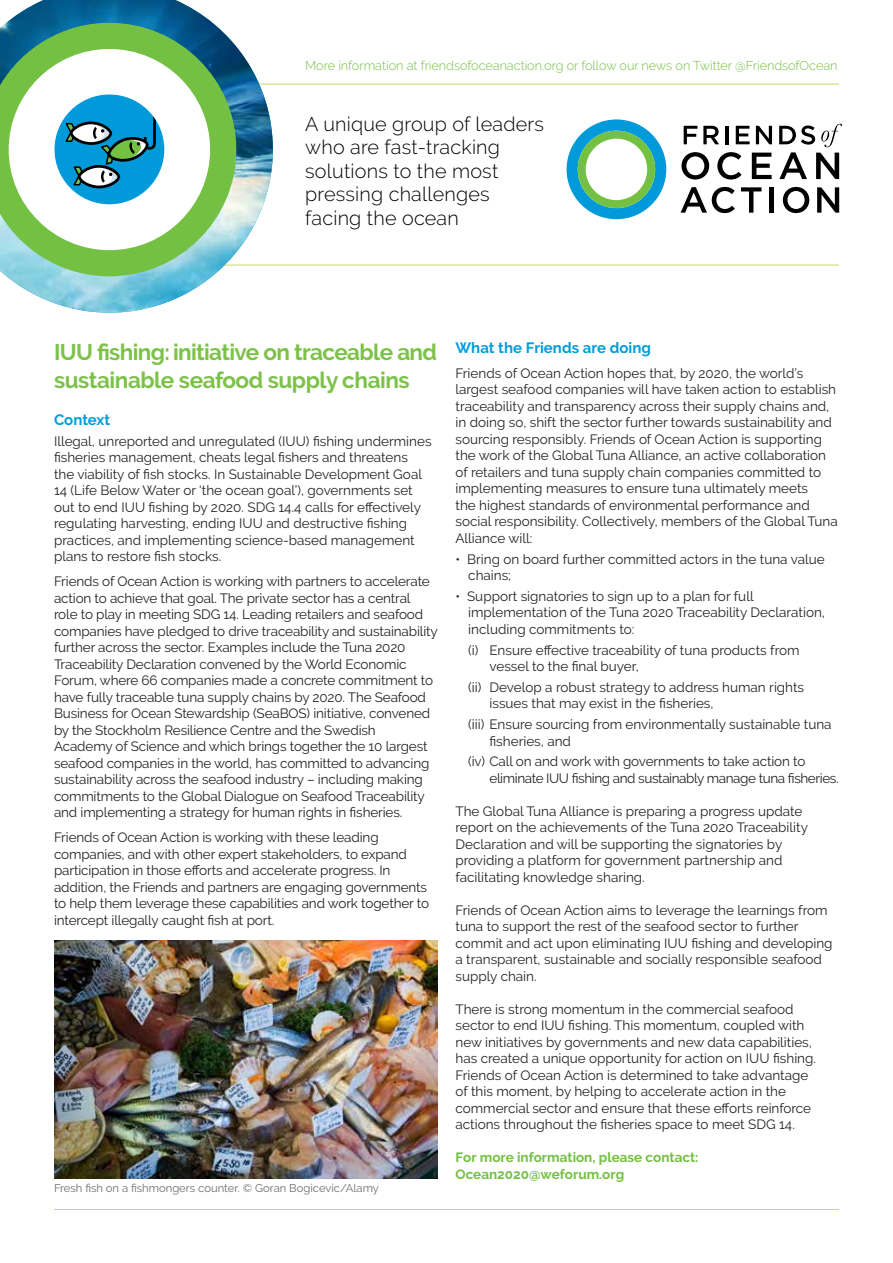
<style>
.page{position:relative;width:893px;height:1263px;background:#fff}
.page>*{position:absolute;margin:0;border:0;box-sizing:border-box;transform-origin:0 0}
.t1{font:700 22.5px/28.5px "Raleway";letter-spacing:-.03em;color:#7cc249}
.t2{font:300 19.8px/23.4px "Raleway";letter-spacing:.01em;color:#000}
.t3{font:700 15px "Raleway";color:#009ddb}
.t4{font:13.5px/16.5px "Raleway";color:#242324}
.t5{font:13.5px/16.5px "Raleway";letter-spacing:-.03em;color:#242324}
.t6{font:700 13.5px/16.5px "Raleway";color:#74c043}
.t7{font:300 12.75px "Raleway";letter-spacing:-.005em;color:#74c043}
.t8{font:11.25px "Raleway";color:#6d6e71}
</style>
<div class="page">
<svg style="left:684px;top:126px;width:13px;height:18px"></svg>
<svg style="left:703px;top:126px;width:16px;height:18px"></svg>
<hr style="left:725px;top:126px;width:3px;height:18px;background:#000">
<svg style="left:736px;top:126px;width:14px;height:18px"></svg>
<svg style="left:756px;top:126px;width:16px;height:18px"></svg>
<svg style="left:779px;top:126px;width:36px;height:19px"></svg>
<svg style="left:681px;top:152px;width:28px;height:28px"></svg>
<svg style="left:717px;top:152px;width:25px;height:28px"></svg>
<svg style="left:752px;top:153px;width:20px;height:26px"></svg>
<svg style="left:779px;top:152px;width:28px;height:27px"></svg>
<svg style="left:816px;top:153px;width:23px;height:26px"></svg>
<svg style="left:681px;top:187px;width:54px;height:26px"></svg>
<svg style="left:741px;top:187px;width:20px;height:26px"></svg>
<div style="left:769px;top:187px;width:5px;height:26px;background:#000"></div>
<svg style="left:783px;top:187px;width:26px;height:26px"></svg>
<svg style="left:817px;top:187px;width:22px;height:26px"></svg>
<svg style="left:821px;top:124px;width:21px;height:23px"></svg>
<svg style="left:567px;top:119px;width:99px;height:100px"></svg>
<hr style="left:246px;top:84px;width:593px;height:1px;background:#c8dc63">
<hr style="left:185px;top:265px;width:654px;height:1px;background:#c8dc63">
<hr style="left:54px;top:1209px;width:785px;height:1px;background:#c8dc63">
<img style="left:54px;top:940px;width:383px;height:238px">
<img style="left:6px;top:0;width:267px;height:313px">
<svg style="left:0;top:23px;width:236px;height:253px"></svg>
<div style="left:55px;top:94px;width:109px;height:110px;background:#009ada;border-radius:50%"></div>
<svg style="left:65px;top:113px;width:91px;height:75px"></svg>
<p class="t7" style="left:305px;top:59px;width:534px">More information at friendsofoceanaction.org or follow our news on Twitter @FriendsofOcean</p>
<h2 class="t2" style="left:305px;top:112px;width:240px">A unique group of leaders who are fast-tracking solutions to the most pressing challenges facing the ocean</h2>
<h1 class="t1" style="left:54px;top:338px;width:385px">IUU fishing: initiative on traceable and sustainable seafood supply chains</h1>
<p class="t3" style="left:54px;top:411px;width:58px">Context</p>
<p class="t4" style="left:54px;top:433px;width:379px">Illegal, unreported and unregulated (IUU) fishing undermines fisheries management, cheats legal fishers and threatens the viability of fish stocks. In Sustainable Development Goal 14 (Life Below Water or ‘the ocean goal’), governments set out to end IUU fishing by 2020. SDG 14.4 calls for effectively regulating harvesting, ending IUU and destructive fishing practices, and implementing science-based management plans to restore fish stocks.</p>
<p class="t4" style="left:54px;top:573px;width:385px">Friends of Ocean Action is working with partners to accelerate action to achieve that goal. The private sector has a central<br>role to play in meeting SDG 14. Leading retailers and seafood companies have pledged to drive traceability and sustainability further across the sector. Examples include the Tuna 2020<br>Traceability Declaration convened by the World Economic Forum, where 66 companies made a concrete commitment to have fully traceable tuna supply chains by 2020. The Seafood Business for Ocean Stewardship (SeaBOS) initiative, convened by the Stockholm Resilience Centre and the Swedish Academy of Science and which brings together the 10 largest seafood companies in the world, has committed to advancing sustainability across the seafood industry – including making commitments to the Global Dialogue on Seafood Traceability and implementing a strategy for human rights in fisheries.</p>
<p class="t4" style="left:54px;top:829px;width:377px">Friends of Ocean Action is working with these leading companies, and with other expert stakeholders, to expand participation in those efforts and accelerate progress. In addition, the Friends and partners are engaging governments to help them leverage these capabilities and work together to intercept illegally caught fish at port.</p>
<p class="t8" style="left:54px;top:1181px;width:327px">Fresh fish on a fishmongers counter. © Goran Bogicevic/Alamy</p>
<p class="t3" style="left:455px;top:339px;width:197px">What the Friends are doing</p>
<p class="t4" style="left:455px;top:365px;width:384px">Friends of Ocean Action hopes that, by 2020, the world’s largest seafood companies will have taken action to establish traceability and transparency across their supply chains and, in doing so, shift the sector further towards sustainability and sourcing responsibly. Friends of Ocean Action is supporting the work of the Global Tuna Alliance, an active collaboration of retailers and tuna supply chain companies committed to implementing measures to ensure tuna ultimately meets<br>the highest standards of environmental performance and social responsibility. Collectively, members of the Global Tuna Alliance will:</p>
<p class="t4" style="left:468px;top:551px;width:358px;text-indent:-13px">• Bring on board further committed actors in the tuna value chains;</p>
<p class="t4" style="left:468px;top:588px;width:358px;text-indent:-13px">• Support signatories to sign up to a plan for full implementation of the Tuna 2020 Traceability Declaration, including commitments to:</p>
<p class="t4" style="left:489px;top:642px;width:311px;text-indent:-21px">(i) Ensure effective traceability of tuna products from vessel to the final buyer,</p>
<p class="t4" style="left:489px;top:679px;width:316px;text-indent:-21px">(ii) Develop a robust strategy to address human rights issues that may exist in the fisheries,</p>
<p class="t4" style="left:489px;top:716px;width:344px;text-indent:-21px">(iii) Ensure sourcing from environmentally sustainable tuna fisheries, and</p>
<p class="t5" style="left:489px;top:753px;width:351px;text-indent:-21px">(iv) Call on and work with governments to take action to eliminate IUU fishing and sustainably manage tuna fisheries.</p>
<p class="t4" style="left:455px;top:803px;width:354px">The Global Tuna Alliance is preparing a progress update report on the achievements of the Tuna 2020 Traceability Declaration and will be supporting the signatories by providing a platform for government partnership and facilitating knowledge sharing.</p>
<p class="t4" style="left:455px;top:902px;width:379px">Friends of Ocean Action aims to leverage the learnings from tuna to support the rest of the seafood sector to further commit and act upon eliminating IUU fishing and developing a transparent, sustainable and socially responsible seafood supply chain.</p>
<p class="t4" style="left:455px;top:1001px;width:362px">There is strong momentum in the commercial seafood sector to end IUU fishing. This momentum, coupled with new initiatives by governments and new data capabilities, has created a unique opportunity for action on IUU fishing.<br>Friends of Ocean Action is determined to take advantage of this moment, by helping to accelerate action in the commercial sector and ensure that these efforts reinforce actions throughout the fisheries space to meet SDG 14.</p>
<p class="t6" style="left:455px;top:1149px;width:245px">For more information, please contact:<br>Ocean2020@weforum.org</p>
</div>
